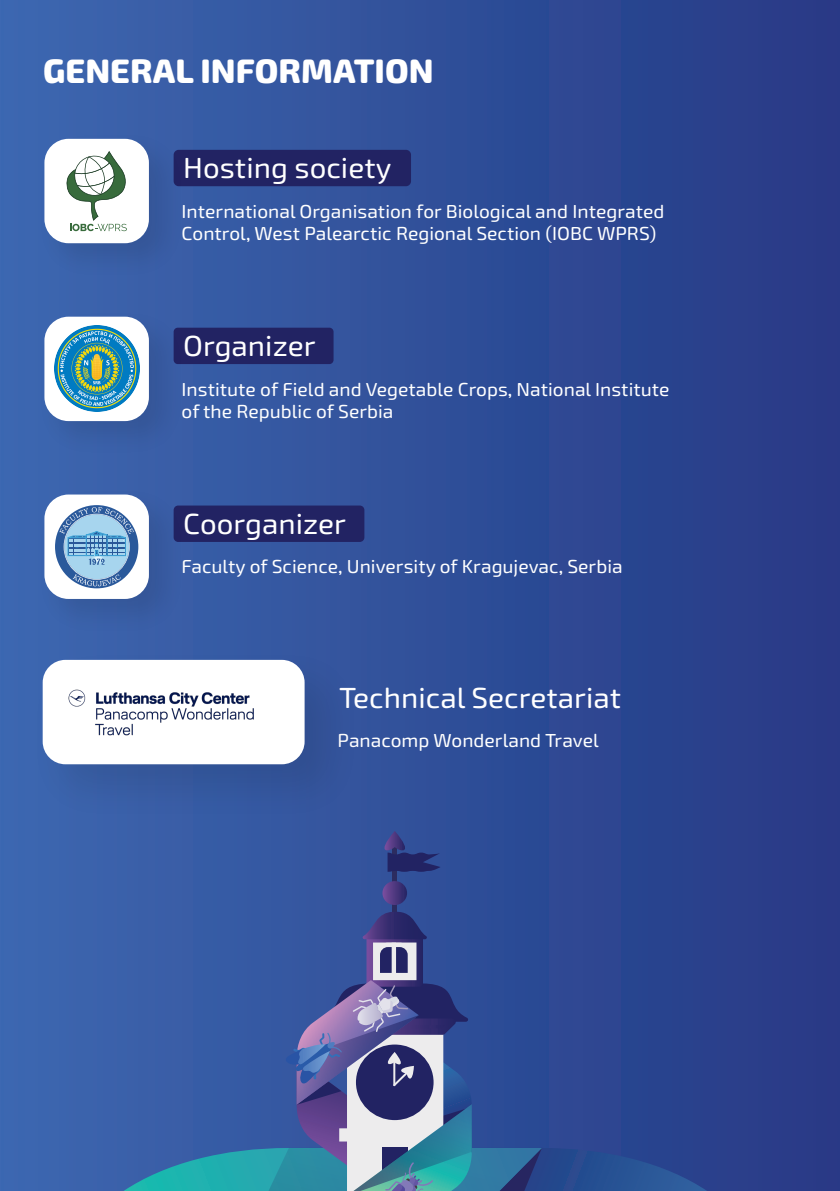
<style>
.page{position:relative;width:840px;height:1191px;background:#fff}
.page>*{position:absolute;margin:0;border:0;box-sizing:border-box;transform-origin:0 0}
.t1{font:800 34px "Exo Soft";color:#fff}
.t2{font:29.2px "Exo Soft";color:#fff}
.t3{font:18.8px/22.6px "Exo Soft";color:#fff}
</style>
<div class="page">
<div style="left:0;top:0;width:839px;height:1191px;background:linear-gradient(to right,#3d67b0,#263985)"></div>
<hr style="left:392px;top:846px;width:4px;height:66px;background:#2c2c60">
<svg style="left:382px;top:881px;width:25px;height:24px"></svg>
<svg style="left:374px;top:831px;width:66px;height:40px"></svg>
<svg style="left:99px;top:911px;width:607px;height:280px"></svg>
<div style="left:173px;top:150px;width:238px;height:36px;background:#222363;border-radius:5px"></div>
<img style="left:28px;top:123px;width:165px;height:164px">
<div style="left:44px;top:139px;width:105px;height:104px;background:#fff;border-radius:24px"></div>
<svg style="left:66px;top:151px;width:61px;height:80px"></svg>
<div style="left:173px;top:328px;width:160px;height:36px;background:#222363;border-radius:4px"></div>
<div style="left:173px;top:505px;width:191px;height:37px;background:#222363;border-radius:5px"></div>
<img style="left:28px;top:478px;width:165px;height:156px">
<div style="left:44px;top:494px;width:105px;height:105px;background:#fff;border-radius:24px"></div>
<svg style="left:55px;top:505px;width:83px;height:83px"></svg>
<svg style="left:59px;top:507px;width:75px;height:79px"></svg>
<img style="left:28px;top:300px;width:165px;height:165px">
<div style="left:44px;top:317px;width:105px;height:104px;background:#fff;border-radius:24px"></div>
<img style="left:54px;top:326px;width:85px;height:86px">
<img style="left:17px;top:634px;width:357px;height:200px">
<div style="left:43px;top:660px;width:261px;height:104px;background:#fff;border-radius:23px"></div>
<img style="left:68px;top:689px;width:186px;height:47px">
<h1 class="t1" style="left:43px;top:51px;width:392px">GENERAL INFORMATION</h1>
<h2 class="t2" style="left:183px;top:151px;width:210px">Hosting society</h2>
<p class="t3" style="left:181px;top:200px;width:484px">International Organisation for Biological and Integrated<br>Control, West Palearctic Regional Section (IOBC WPRS)</p>
<h2 class="t2" style="left:183px;top:329px;width:134px">Organizer</h2>
<p class="t3" style="left:181px;top:378px;width:489px">Institute of Field and Vegetable Crops, National Institute of the Republic of Serbia</p>
<h2 class="t2" style="left:183px;top:507px;width:164px">Coorganizer</h2>
<p class="t3" style="left:181px;top:555px;width:442px">Faculty of Science, University of Kragujevac, Serbia</p>
<h2 class="t2" style="left:339px;top:680px;width:283px">Technical Secretariat</h2>
<p class="t3" style="left:337px;top:729px;width:263px">Panacomp Wonderland Travel</p>
</div>
